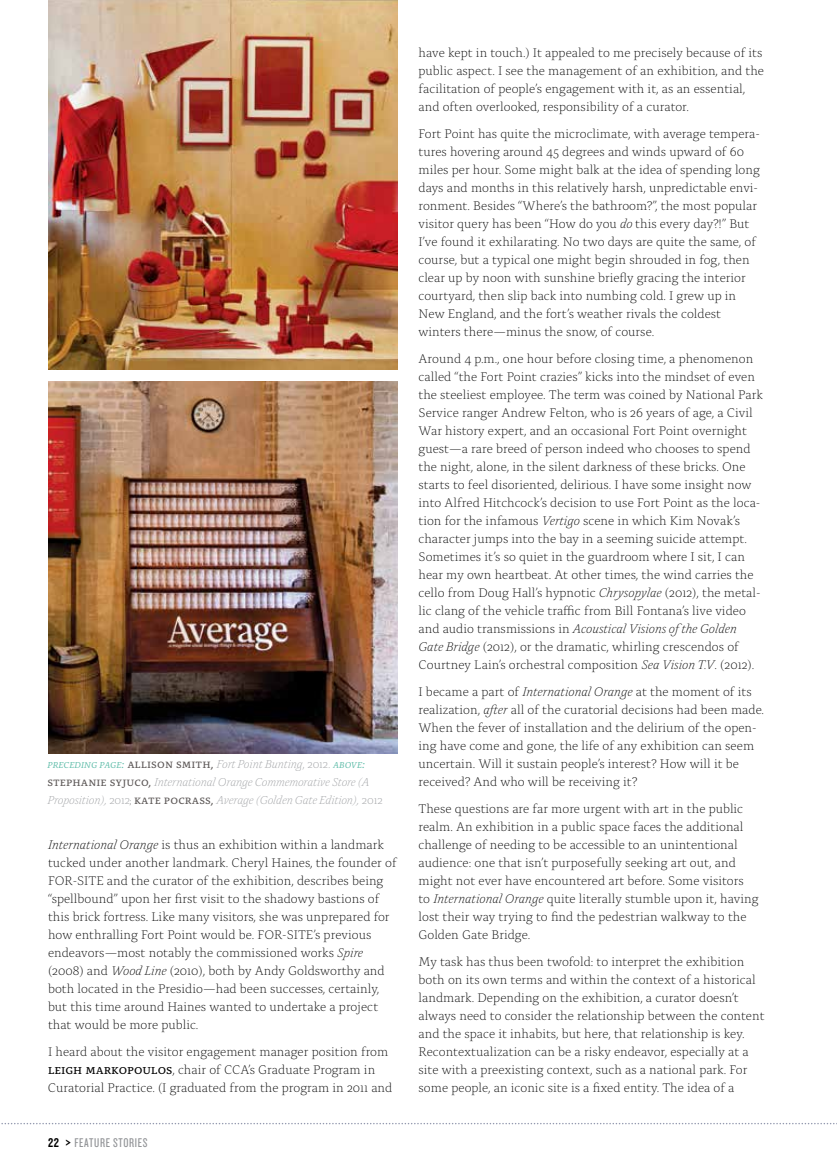
<style>
.page{position:relative;width:837px;height:1175px;background:#fff}
.page>*{position:absolute;margin:0;border:0;box-sizing:border-box;transform-origin:0 0}
.t1{font:300 13.2px/18px "Alda OT";color:#000}
.t2{font:13.2px "Knockout HTF28 Junior Featherwt";letter-spacing:.05em;color:#939598}
.t3{font:italic 300 12px/18px "Alda OT";letter-spacing:-.01em;color:#9d9fa2}
.t4{font:italic 9px "Alda OT";letter-spacing:.01em;color:#63beab}
.s1{font-size:12px}
.s2{font-style:normal;font-size:12px;color:#5c5756}
.s3{font-weight:300;font-size:12px;color:#9d9fa2}
.s4{font-weight:300;font-style:normal;font-size:12px;color:#9d9fa2}
.s5{font-weight:400;font-style:normal;color:#5c5756}
.s6{font-style:normal}
.s7{font-style:normal;font-size:9px;color:#58595b}
.s8{font-style:italic}
.s9{font-weight:400}
.s10{font-family:"Knockout HTF49 Liteweight";color:#000}
</style>
<div class="page">
<svg style="left:1px;top:1123px;width:836px;height:1px"></svg>
<img style="left:48px;top:0;width:349px;height:369px">
<img style="left:48px;top:381px;width:349px;height:372px">
<p class="t4" style="left:48px;top:761px;width:319px">PRECEDING PAGE<span class="s1">:</span> <span class="s2">allison smith,</span> <span class="s3">Fort Point Bunting</span><span class="s4">, 2012.</span> ABOVE<span class="s1">:</span></p>
<p class="t3" style="left:48px;top:774px;width:337px"><span class="s5">Stephanie syjuco,</span> International Orange Commemorative Store (A<br>Proposition), <span class="s6">2012</span><span class="s7">;</span> <span class="s5">kate pocrass,</span> Average (Golden Gate Edition), <span class="s6">2012</span></p>
<p class="t1" style="left:48px;top:837px;width:350px"><span class="s8">International Orange</span> is thus an exhibition within a landmark tucked under another landmark. Cheryl Haines, the founder of FOR-SITE and the curator of the exhibition, describes being “spellbound” upon her first visit to the shadowy bastions of this brick fortress. Like many visitors, she was unprepared for how enthralling Fort Point would be. FOR-SITE’s previous endeavors—most notably the commissioned works <span class="s8">Spire </span>(2008) and <span class="s8">Wood Line</span> (2010), both by Andy Goldsworthy and both located in the Presidio—had been successes, certainly, but this time around Haines wanted to undertake a project that would be more public.</p>
<p class="t1" style="left:48px;top:1044px;width:346px">I heard about the visitor engagement manager position from<br><span class="s9">Leigh Markopoulos</span>, chair of CCA’s Graduate Program in<br>Curatorial Practice. (I graduated from the program in 2011 and</p>
<p class="t2" style="left:48px;top:1135px;width:101px"><span class="s10">22 &gt;</span> FEATURE STORIES</p>
<p class="t1" style="left:419px;top:45px;width:347px">have kept in touch.) It appealed to me precisely because of its public aspect. I see the management of an exhibition, and the facilitation of people’s engagement with it, as an essential, and often overlooked, responsibility of a curator.</p>
<p class="t1" style="left:419px;top:126px;width:343px">Fort Point has quite the microclimate, with average tempera&shy;tures hovering around 45 degrees and winds upward of 60 miles per hour. Some might balk at the idea of spending long days and months in this relatively harsh, unpredictable envi&shy;ronment. Besides “Where’s the bathroom?”, the most popular visitor query has been “How do you <span class="s8">do</span> this every day?!” But I’ve found it exhilarating. No two days are quite the same, of course, but a typical one might begin shrouded in fog, then clear up by noon with sunshine briefly gracing the interior courtyard, then slip back into numbing cold. I grew up in New England, and the fort’s weather rivals the coldest winters there—minus the snow, of course.</p>
<p class="t1" style="left:419px;top:351px;width:346px">Around 4 p.m., one hour before closing time, a phenomenon called “the Fort Point crazies” kicks into the mindset of even the steeliest employee. The term was coined by National Park Service ranger Andrew Felton, who is 26 years of age, a Civil War history expert, and an occasional Fort Point overnight guest—a rare breed of person indeed who chooses to spend the night, alone, in the silent darkness of these bricks. One starts to feel disoriented, delirious. I have some insight now into Alfred Hitchcock’s decision to use Fort Point as the loca&shy;tion for the infamous <span class="s8">Vertigo</span> scene in which Kim Novak’s character jumps into the bay in a seeming suicide attempt.<br>Sometimes it’s so quiet in the guardroom where I sit, I can hear my own heartbeat. At other times, the wind carries the cello from Doug Hall’s hypnotic <span class="s8">Chrysopylae</span> (2012), the metal&shy;lic clang of the vehicle traffic from Bill Fontana’s live video and audio transmissions in <span class="s8">Acoustical Visions ofthe Golden Gate Bridge</span> (2012), or the dramatic, whirling crescendos of Courtney Lain’s orchestral composition <span class="s8">Sea Vision T.V</span>. (2012).</p>
<p class="t1" style="left:419px;top:683px;width:347px">I became a part of <span class="s8">International Orange</span> at the moment of its realization, <span class="s8">after</span> all of the curatorial decisions had been made.<br>When the fever of installation and the delirium of the open&shy;ing have come and gone, the life of any exhibition can seem uncertain. Will it sustain people’s interest? How will it be received? And who will be receiving it?</p>
<p class="t1" style="left:419px;top:800px;width:342px">These questions are far more urgent with art in the public realm. An exhibition in a public space faces the additional challenge of needing to be accessible to an unintentional audience: one that isn’t purposefully seeking art out, and might not ever have encountered art before. Some visitors to <span class="s8">International Orange</span> quite literally stumble upon it, having lost their way trying to find the pedestrian walkway to the Golden Gate Bridge.</p>
<p class="t1" style="left:419px;top:953px;width:348px">My task has thus been twofold: to interpret the exhibition both on its own terms and within the context of a historical landmark. Depending on the exhibition, a curator doesn’t always need to consider the relationship between the content and the space it inhabits, but here, that relationship is key.<br>Recontextualization can be a risky endeavor, especially at a site with a preexisting context, such as a national park. For some people, an iconic site is a fixed entity. The idea of a</p>
</div>
